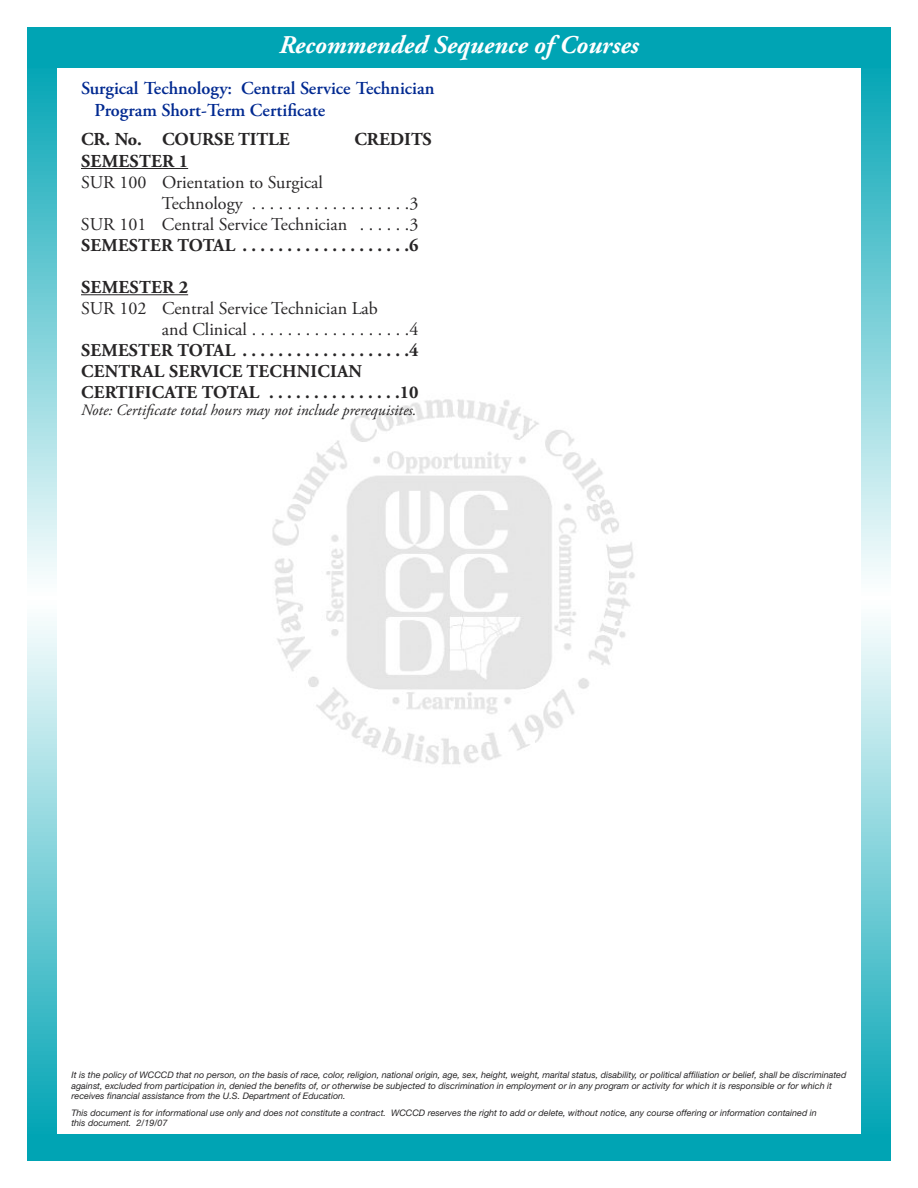
<style>
.page{position:relative;width:918px;height:1188px;background:#fff}
.page>*{position:absolute;margin:0;border:0;box-sizing:border-box;transform-origin:0 0}
.t1{font:italic 700 25.5px "Adobe Garamond Pro";color:#fff}
.t2{font:600 18.15px/21.3px "Adobe Garamond Pro";color:#002991}
.t3{font:700 18.15px "Adobe Garamond Pro";color:#272526}
.t4{font:18px/21px "Adobe Garamond Pro";color:#272526}
.t5{font:700 18px/21px "Adobe Garamond Pro";letter-spacing:.015em;color:#272526}
.t6{font:italic 15.75px "Adobe Garamond Pro";color:#272526}
.t7{font:italic 9px/10.5px "Helvetica Neue";color:#272526}
</style>
<div class="page">
<img style="left:272px;top:399px;width:363px;height:366px">
<svg style="left:27px;top:68px;width:29px;height:1066px"></svg>
<svg style="left:862px;top:68px;width:29px;height:1066px"></svg>
<hr style="left:81px;top:168px;width:107px;height:1px;background:#272526">
<hr style="left:81px;top:294px;width:107px;height:1px;background:#272526">
<div style="left:27px;top:27px;width:864px;height:41px;background:#00a4b4"></div>
<div style="left:27px;top:1134px;width:864px;height:27px;background:#00a4b4"></div>
<h1 class="t1" style="left:279px;top:35px;width:361px">Recommended Sequence of Courses</h1>
<h2 class="t2" style="left:95px;top:79px;width:341px;text-indent:-14px">Surgical Technology: Central Service Technician<br>Program Short-Term Certificate</h2>
<h2 class="t3" style="left:81px;top:132px;width:210px">CR. No. COURSE TITLE</h2>
<h2 class="t3" style="left:354px;top:132px;width:79px">CREDITS</h2>
<h2 class="t3" style="left:81px;top:154px;width:109px">SEMESTER 1</h2>
<h3 class="t4" style="left:81px;top:173px;width:243px">SUR 100 Orientation to Surgical</h3>
<h3 class="t4" style="left:162px;top:194px;width:258px">Technology . . . . . . . . . . . . . . . . . .3</h3>
<h3 class="t4" style="left:81px;top:215px;width:339px">SUR 101 Central Service Technician . . . . . .3</h3>
<h3 class="t5" style="left:81px;top:236px;width:339px">SEMESTER TOTAL . . . . . . . . . . . . . . . . . . .6</h3>
<h2 class="t3" style="left:81px;top:280px;width:109px">SEMESTER 2</h2>
<h3 class="t4" style="left:162px;top:299px;width:258px;text-indent:-81px">SUR 102 Central Service Technician Lab<br>and Clinical . . . . . . . . . . . . . . . . . .4</h3>
<h3 class="t5" style="left:81px;top:341px;width:339px">SEMESTER TOTAL . . . . . . . . . . . . . . . . . . .4<br>CENTRAL SERVICE TECHNICIAN<br>CERTIFICATE TOTAL . . . . . . . . . . . . . . .10</h3>
<h3 class="t6" style="left:81px;top:404px;width:337px">Note: Certificate total hours may not include prerequisites.</h3>
<p class="t7" style="left:71px;top:1071px;width:776px">It is the policy of WCCCD that no person, on the basis of race, color, religion, national origin, age, sex, height, weight, marital status, disability, or political affiliation or belief, shall be discriminated against, excluded from participation in, denied the benefits of, or otherwise be subjected to discrimination in employment or in any program or activity for which it is responsible or for which it receives financial assistance from the U.S. Department of Education.</p>
<p class="t7" style="left:71px;top:1108px;width:747px">This document is for informational use only and does not constitute a contract. WCCCD reserves the right to add or delete, without notice, any course offering or information contained in this document. 2/19/07</p>
</div>
